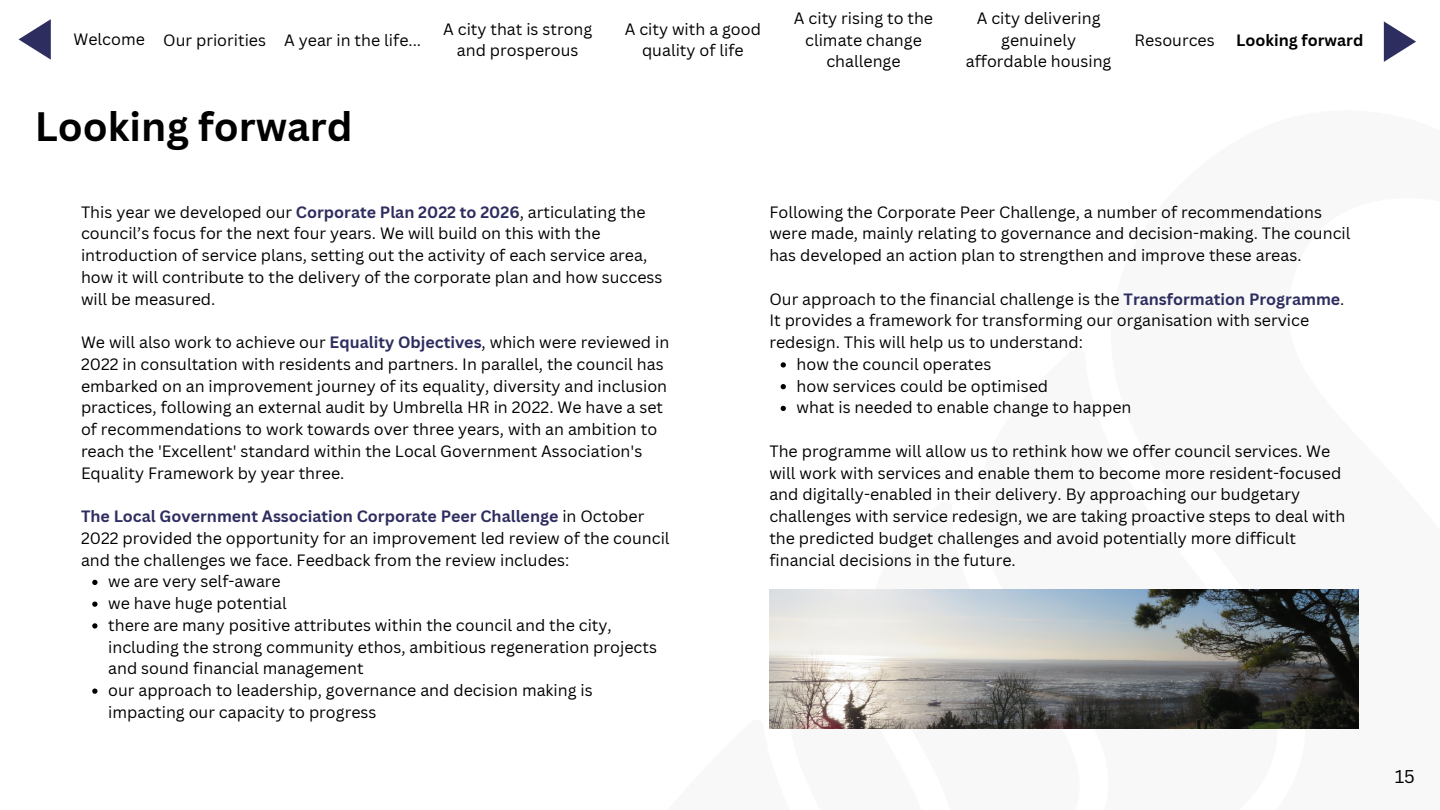
<style>
.page{position:relative;width:1440px;height:810px;background:#fff}
.page>*{position:absolute;margin:0;border:0;box-sizing:border-box;transform-origin:0 0}
.t1{font:700 40px "Canva Sans";color:#000}
.t2{font:18px "Canva Sans";color:#000}
.t3{font:16px/21.8px "Canva Sans";color:#000}
.t4{font:700 16px "Canva Sans";color:#000}
.s1{font-weight:700;color:#2e2d5f}
</style>
<div class="page">
<svg style="left:1384px;top:21px;width:32px;height:41px"></svg>
<svg style="left:19px;top:19px;width:32px;height:41px"></svg>
<img style="left:769px;top:590px;width:590px;height:139px">
<svg style="left:92px;top:580px;width:6px;height:5px"></svg>
<svg style="left:92px;top:602px;width:6px;height:5px"></svg>
<svg style="left:92px;top:623px;width:6px;height:6px"></svg>
<svg style="left:92px;top:689px;width:6px;height:5px"></svg>
<svg style="left:781px;top:362px;width:5px;height:6px"></svg>
<svg style="left:781px;top:384px;width:5px;height:5px"></svg>
<svg style="left:781px;top:406px;width:5px;height:5px"></svg>
<p class="t3" style="left:74px;top:28px;width:73px">Welcome</p>
<p class="t3" style="left:163px;top:29px;width:104px">Our priorities</p>
<p class="t3" style="left:284px;top:29px;width:139px">A year in the life...</p>
<p class="t3" style="left:443px;top:18px;width:151px;text-align:center">A city that is strong and prosperous</p>
<p class="t3" style="left:625px;top:18px;width:138px;text-align:center">A city with a good quality of life</p>
<p class="t3" style="left:794px;top:7px;width:141px;text-align:center">A city rising to the climate change challenge</p>
<p class="t3" style="left:966px;top:7px;width:147px;text-align:center">A city delivering genuinely affordable housing</p>
<p class="t1" style="left:35px;top:98px;width:319px">Looking forward</p>
<p class="t3" style="left:1135px;top:29px;width:82px">Resources</p>
<p class="t4" style="left:1236px;top:29px;width:129px">Looking forward</p>
<p class="t3" style="left:81px;top:200px;width:583px">This year we developed our <span class="s1">Corporate Plan 2022 to 2026</span>, articulating the council’s focus for the next four years. We will build on this with the introduction of service plans, setting out the activity of each service area, how it will contribute to the delivery of the corporate plan and how success will be measured.</p>
<p class="t3" style="left:81px;top:331px;width:590px">We will also work to achieve our <span class="s1">Equality Objectives</span>, which were reviewed in 2022 in consultation with residents and partners. In parallel, the council has embarked on an improvement journey of its equality, diversity and inclusion practices, following an external audit by Umbrella HR in 2022. We have a set of recommendations to work towards over three years, with an ambition to reach the 'Excellent' standard within the Local Government Association's Equality Framework by year three.</p>
<p class="t3" style="left:81px;top:505px;width:590px"><span class="s1">The Local Government Association Corporate Peer Challenge</span> in October<br>2022 provided the opportunity for an improvement led review of the council and the challenges we face. Feedback from the review includes:</p>
<p class="t3" style="left:108px;top:570px;width:174px">we are very self-aware</p>
<p class="t3" style="left:108px;top:592px;width:180px">we have huge potential</p>
<p class="t3" style="left:108px;top:614px;width:550px">there are many positive attributes within the council and the city, including the strong community ethos, ambitious regeneration projects and sound financial management</p>
<p class="t3" style="left:108px;top:679px;width:486px">our approach to leadership, governance and decision making is impacting our capacity to progress</p>
<p class="t3" style="left:769px;top:200px;width:583px">Following the Corporate Peer Challenge, a number of recommendations were made, mainly relating to governance and decision-making. The council has developed an action plan to strengthen and improve these areas.</p>
<p class="t3" style="left:769px;top:287px;width:577px">Our approach to the financial challenge is the <span class="s1">Transformation Programme</span>.<br>It provides a framework for transforming our organisation with service redesign. This will help us to understand:</p>
<p class="t3" style="left:797px;top:353px;width:196px">how the council operates</p>
<p class="t3" style="left:797px;top:374px;width:253px">how services could be optimised</p>
<p class="t3" style="left:797px;top:396px;width:336px">what is needed to enable change to happen</p>
<p class="t3" style="left:769px;top:440px;width:577px">The programme will allow us to rethink how we offer council services. We will work with services and enable them to become more resident-focused and digitally-enabled in their delivery. By approaching our budgetary challenges with service redesign, we are taking proactive steps to deal with the predicted budget challenges and avoid potentially more difficult financial decisions in the future.</p>
<p class="t2" style="left:1395px;top:763px;width:22px">15</p>
</div>
